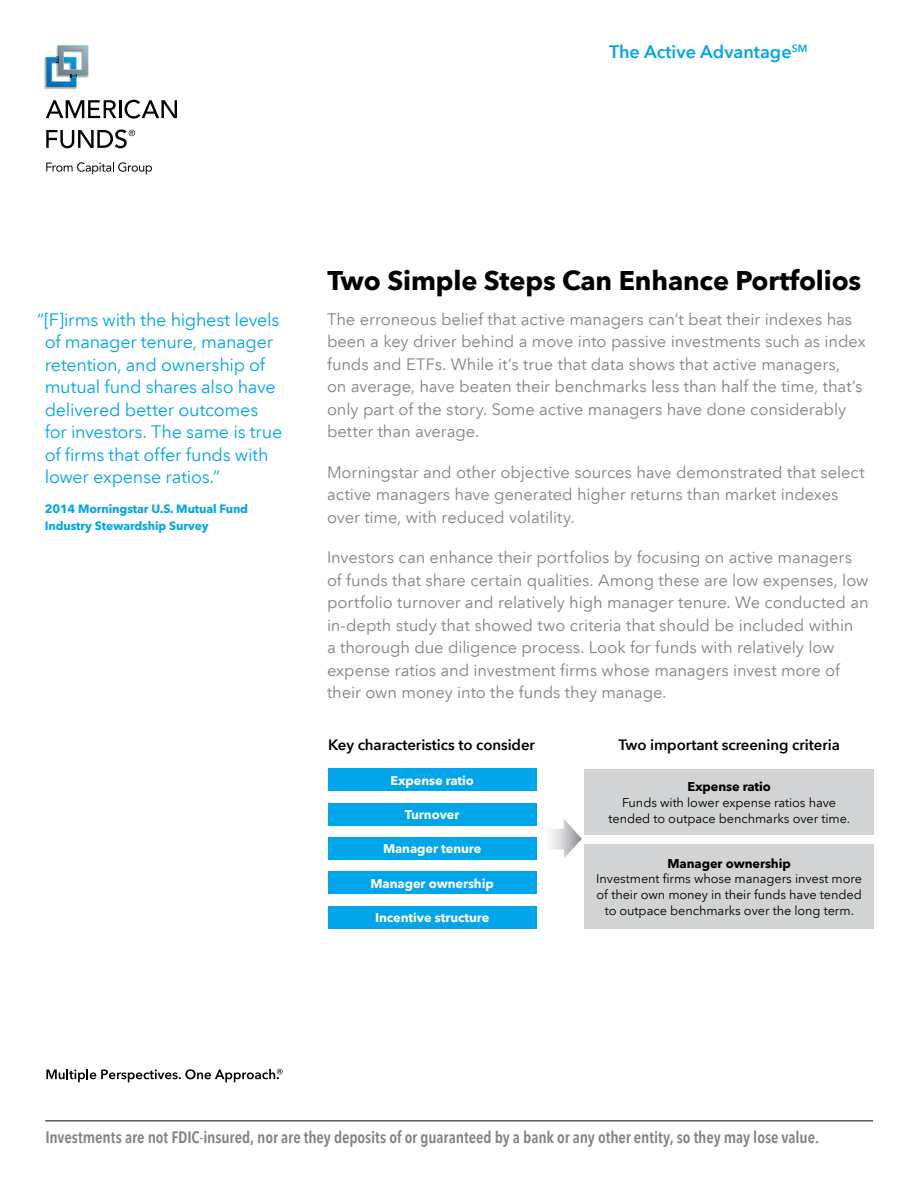
<style>
.page{position:relative;width:918px;height:1188px;background:#fff}
.page>*{position:absolute;margin:0;border:0;box-sizing:border-box;transform-origin:0 0}
.t1{font:700 27px "Avenir Next LT Com";letter-spacing:-.005em;color:#000}
.t2{font:18px/22.5px "Avenir Next LT Com";letter-spacing:-.015em;color:#00a6e9}
.t3{font:600 18px "Avenir Next LT Com";color:#00a6e9}
.t4{font:16.5px/22.5px "Avenir Next LT Com";letter-spacing:-.005em;color:#808285}
.t5{font:600 condensed 16.5px "Avenir Next LT Com";letter-spacing:-.005em;color:#808285}
.t6{font:600 15px "Avenir Next LT Com";letter-spacing:-.005em;color:#000}
.t7{font:12.75px/15.8px "Avenir Next LT Com";letter-spacing:-.005em;color:#000;text-align:center}
.t8{font:700 12.75px "Avenir Next LT Com";letter-spacing:-.005em;color:#fff}
.t9{font:700 12.75px "Avenir Next LT Com";letter-spacing:-.005em;color:#000}
.t10{font:700 12px/16.5px "Avenir Next LT Com";letter-spacing:-.01em;color:#00a6e9}
</style>
<div class="page">
<img style="left:44px;top:57px;width:33px;height:32px">
<svg style="left:46px;top:45px;width:43px;height:43px"></svg>
<svg style="left:46px;top:100px;width:70px;height:18px"></svg>
<hr style="left:119px;top:100px;width:3px;height:18px;background:#000">
<svg style="left:125px;top:100px;width:52px;height:19px"></svg>
<svg style="left:46px;top:162px;width:106px;height:12px"></svg>
<svg style="left:46px;top:130px;width:89px;height:18px"></svg>
<svg style="left:46px;top:1069px;width:237px;height:13px"></svg>
<hr style="left:45px;top:1121px;width:828px;height:1px;background:#000">
<div style="left:328px;top:769px;width:208px;height:22px;background:#00a6e9"></div>
<div style="left:328px;top:803px;width:208px;height:23px;background:#00a6e9"></div>
<div style="left:328px;top:837px;width:208px;height:23px;background:#00a6e9"></div>
<div style="left:328px;top:871px;width:208px;height:23px;background:#00a6e9"></div>
<div style="left:328px;top:906px;width:208px;height:22px;background:#00a6e9"></div>
<div style="left:584px;top:769px;width:290px;height:66px;background:#d1d3d4"></div>
<div style="left:584px;top:844px;width:290px;height:85px;background:#d1d3d4"></div>
<svg style="left:551px;top:819px;width:31px;height:39px"></svg>
<p class="t3" style="left:609px;top:41px;width:200px">The Active Advantage<sup>SM</sup></p>
<p class="t2" style="left:45px;top:308px;width:239px;text-indent:-8px">“[F]irms with the highest levels of manager tenure, manager retention, and ownership of mutual fund shares also have delivered better outcomes for investors. The same is true of firms that offer funds with lower expense ratios.”</p>
<p class="t10" style="left:45px;top:501px;width:205px">2014 Morningstar U.S. Mutual Fund<br>Industry Stewardship Survey</p>
<h1 class="t1" style="left:327px;top:264px;width:535px">Two Simple Steps Can Enhance Portfolios</h1>
<p class="t4" style="left:327px;top:308px;width:540px">The erroneous belief that active managers can’t beat their indexes has been a key driver behind a move into passive investments such as index funds and ETFs. While it’s true that data shows that active managers,<br>on average, have beaten their benchmarks less than half the time, that’s only part of the story. Some active managers have done considerably better than average.</p>
<p class="t4" style="left:327px;top:461px;width:539px">Morningstar and other objective sources have demonstrated that select active managers have generated higher returns than market indexes over time, with reduced volatility.</p>
<p class="t4" style="left:327px;top:546px;width:543px">Investors can enhance their portfolios by focusing on active managers of funds that share certain qualities. Among these are low expenses, low portfolio turnover and relatively high manager tenure. We conducted an in-depth study that showed two criteria that should be included within<br>a thorough due diligence process. Look for funds with relatively low expense ratios and investment firms whose managers invest more of their own money into the funds they manage.</p>
<p class="t6" style="left:328px;top:736px;width:209px">Key characteristics to consider</p>
<p class="t6" style="left:618px;top:736px;width:223px">Two important screening criteria</p>
<p class="t8" style="left:390px;top:773px;width:85px">Expense ratio</p>
<p class="t8" style="left:405px;top:807px;width:56px">Turnover</p>
<p class="t8" style="left:383px;top:841px;width:100px">Manager tenure</p>
<p class="t8" style="left:370px;top:875px;width:125px">Manager ownership</p>
<p class="t8" style="left:375px;top:910px;width:116px">Incentive structure</p>
<p class="t9" style="left:687px;top:779px;width:85px">Expense ratio</p>
<p class="t7" style="left:608px;top:794px;width:243px">Funds with lower expense ratios have tended to outpace benchmarks over time.</p>
<p class="t9" style="left:667px;top:855px;width:125px">Manager ownership</p>
<p class="t7" style="left:596px;top:871px;width:267px">Investment firms whose managers invest more of their own money in their funds have tended to outpace benchmarks over the long term.</p>
<p class="t5" style="left:45px;top:1127px;width:775px">Investments are not FDIC-insured, nor are they deposits of or guaranteed by a bank or any other entity, so they may lose value.</p>
</div>
